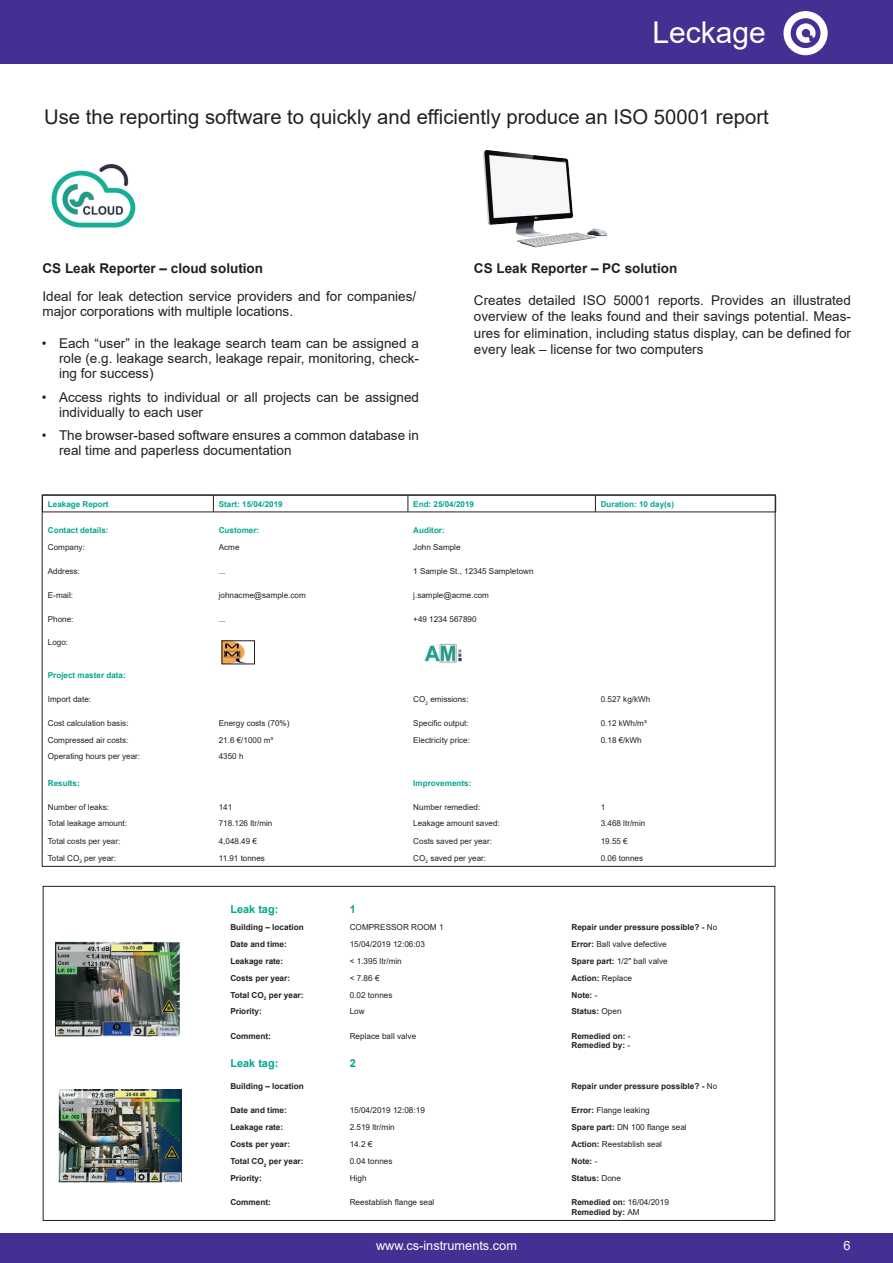
<style>
.page{position:relative;width:893px;height:1263px;background:#fff}
.page>*{position:absolute;margin:0;border:0;box-sizing:border-box;transform-origin:0 0}
.t1{font:30px "Arial";color:#fff}
.t2{font:20.25px "Arial";color:#231f20}
.t3{font:13.5px/15px "Arial";color:#231f20}
.t4{font:700 13.5px "Arial";color:#231f20}
.t5{font:12.75px "Arial";color:#fff}
.t6{font:700 10.95px "Arial";color:#00a88e}
.t7{font:700 8.25px/9.9px "Arial";color:#231f20}
.t8{font:8.25px "Arial";color:#231f20}
.t9{font:8.1px "Arial";color:#231f20}
.t10{font:700 8.1px "Arial";color:#00a88e}
.t11{font:700 8.1px "Arial";color:#00a78f}
.s1{font-weight:400}
.s2{font-weight:700}
</style>
<div class="page">
<div style="left:0;top:0;width:893px;height:64px;background:#452f92"></div>
<div style="left:0;top:1233px;width:893px;height:30px;background:#452f92"></div>
<svg style="left:783px;top:11px;width:45px;height:44px"></svg>
<img style="left:51px;top:164px;width:85px;height:64px">
<img style="left:483px;top:150px;width:124px;height:98px">
<svg style="left:213px;top:497px;width:1px;height:15px"></svg>
<svg style="left:408px;top:497px;width:1px;height:15px"></svg>
<svg style="left:595px;top:497px;width:1px;height:15px"></svg>
<svg style="left:775px;top:495px;width:1px;height:17px"></svg>
<hr style="left:42px;top:512px;width:171px;height:1px;background:#231f20">
<hr style="left:213px;top:512px;width:195px;height:1px;background:#231f20">
<hr style="left:408px;top:512px;width:187px;height:1px;background:#231f20">
<hr style="left:595px;top:512px;width:181px;height:1px;background:#231f20">
<img style="left:224px;top:643px;width:21px;height:19px">
<img style="left:56px;top:942px;width:123px;height:94px">
<img style="left:424px;top:643px;width:38px;height:20px">
<img style="left:58px;top:1089px;width:124px;height:93px">
<h1 class="t1" style="left:652px;top:11px;width:115px">Leckage</h1>
<h2 class="t2" style="left:44px;top:103px;width:726px">Use the reporting software to quickly and efficiently produce an ISO 50001 report</h2>
<p class="t4" style="left:43px;top:258px;width:222px">CS Leak Reporter – cloud solution</p>
<p class="t3" style="left:43px;top:289px;width:375px">Ideal for leak detection service providers and for companies/ major corporations with multiple locations.</p>
<p class="t3" style="left:59px;top:336px;width:362px;text-align:justify;text-indent:-17px">• Each “user” in the leakage search team can be assigned a role (e.g. leakage search, leakage repair, monitoring, check&shy;ing for success)</p>
<p class="t3" style="left:59px;top:389px;width:361px;text-indent:-17px">• Access rights to individual or all projects can be assigned individually to each user</p>
<p class="t3" style="left:59px;top:428px;width:361px;text-indent:-17px">• The browser-based software ensures a common database in real time and paperless documentation</p>
<p class="t4" style="left:474px;top:258px;width:205px">CS Leak Reporter – PC solution</p>
<p class="t3" style="left:474px;top:292px;width:379px;line-height:16.2px;text-align:justify">Creates detailed ISO 50001 reports. Provides an illustrated overview of the leaks found and their savings potential. Meas&shy;ures for elimination, including status display, can be defined for every leak – license for two computers</p>
<p class="t11" style="left:48px;top:498px;width:62px">Leakage Report</p>
<p class="t10" style="left:219px;top:498px;width:65px">Start: 15/04/2019</p>
<p class="t10" style="left:413px;top:498px;width:62px">End: 25/04/2019</p>
<p class="t10" style="left:601px;top:498px;width:75px">Duration: 10 day(s)</p>
<p class="t10" style="left:48px;top:524px;width:62px">Contact details:</p>
<p class="t10" style="left:219px;top:524px;width:42px">Customer:</p>
<p class="t10" style="left:413px;top:524px;width:33px">Auditor:</p>
<p class="t9" style="left:48px;top:541px;width:38px">Company:</p>
<p class="t9" style="left:219px;top:541px;width:22px">Acme</p>
<p class="t9" style="left:413px;top:541px;width:49px">John Sample</p>
<p class="t9" style="left:48px;top:565px;width:33px">Address:</p>
<p class="t9" style="left:219px;top:565px;width:8px">...</p>
<p class="t9" style="left:413px;top:565px;width:122px">1 Sample St., 12345 Sampletown</p>
<p class="t9" style="left:48px;top:589px;width:27px">E-mail:</p>
<p class="t9" style="left:219px;top:589px;width:88px">johnacme@sample.com</p>
<p class="t9" style="left:413px;top:589px;width:77px">j.sample@acme.com</p>
<p class="t9" style="left:48px;top:613px;width:27px">Phone:</p>
<p class="t9" style="left:219px;top:613px;width:8px">...</p>
<p class="t9" style="left:413px;top:613px;width:65px">+49 1234 567890</p>
<p class="t9" style="left:48px;top:637px;width:22px">Logo:</p>
<p class="t10" style="left:48px;top:670px;width:79px">Project master data:</p>
<p class="t9" style="left:48px;top:694px;width:45px">Import date:</p>
<p class="t9" style="left:413px;top:694px;width:57px">CO<sub>2</sub> emissions:</p>
<p class="t9" style="left:601px;top:694px;width:51px">0.527 kg/kWh</p>
<p class="t9" style="left:48px;top:718px;width:82px">Cost calculation basis:</p>
<p class="t9" style="left:219px;top:718px;width:72px">Energy costs (70%)</p>
<p class="t9" style="left:413px;top:718px;width:57px">Specific output:</p>
<p class="t9" style="left:601px;top:718px;width:47px">0.12 kWh/m³</p>
<p class="t9" style="left:48px;top:734px;width:82px">Compressed air costs:</p>
<p class="t9" style="left:219px;top:734px;width:56px">21.6 €/1000 m³</p>
<p class="t9" style="left:413px;top:734px;width:58px">Electricity price:</p>
<p class="t9" style="left:601px;top:734px;width:42px">0.18 €/kWh</p>
<p class="t9" style="left:48px;top:751px;width:94px">Operating hours per year:</p>
<p class="t9" style="left:219px;top:751px;width:26px">4350 h</p>
<p class="t10" style="left:48px;top:777px;width:33px">Results:</p>
<p class="t10" style="left:413px;top:777px;width:60px">Improvements:</p>
<p class="t9" style="left:48px;top:801px;width:63px">Number of leaks:</p>
<p class="t9" style="left:219px;top:801px;width:15px">141</p>
<p class="t9" style="left:413px;top:801px;width:69px">Number remedied:</p>
<p class="t9" style="left:601px;top:801px;width:6px">1</p>
<p class="t9" style="left:48px;top:818px;width:81px">Total leakage amount:</p>
<p class="t9" style="left:219px;top:818px;width:55px">718.126 ltr/min</p>
<p class="t9" style="left:413px;top:818px;width:88px">Leakage amount saved:</p>
<p class="t9" style="left:601px;top:818px;width:46px">3.468 ltr/min</p>
<p class="t9" style="left:48px;top:836px;width:74px">Total costs per year:</p>
<p class="t9" style="left:219px;top:836px;width:40px">4,048.49 €</p>
<p class="t9" style="left:413px;top:836px;width:80px">Costs saved per year:</p>
<p class="t9" style="left:601px;top:836px;width:29px">19.55 €</p>
<p class="t9" style="left:48px;top:852px;width:70px">Total CO<sub>2</sub> per year:</p>
<p class="t9" style="left:219px;top:852px;width:48px">11.91 tonnes</p>
<p class="t9" style="left:413px;top:852px;width:74px">CO<sub>2</sub> saved per year:</p>
<p class="t9" style="left:601px;top:852px;width:44px">0.06 tonnes</p>
<p class="t6" style="left:230px;top:901px;width:49px">Leak tag:</p>
<p class="t6" style="left:350px;top:901px;width:8px">1</p>
<p class="t7" style="left:230px;top:922px;width:75px">Building – location</p>
<p class="t8" style="left:350px;top:921px;width:95px">COMPRESSOR ROOM 1</p>
<p class="t7" style="left:571px;top:922px;width:147px">Repair under pressure possible? - <span class="s1">No</span></p>
<p class="t7" style="left:230px;top:939px;width:58px">Date and time:</p>
<p class="t8" style="left:350px;top:938px;width:77px">15/04/2019 12:06:03</p>
<p class="t8" style="left:571px;top:938px;width:97px"><span class="s2">Error:</span> Ball valve defective</p>
<p class="t7" style="left:230px;top:956px;width:54px">Leakage rate:</p>
<p class="t8" style="left:350px;top:955px;width:54px">&lt; 1.395 ltr/min</p>
<p class="t8" style="left:571px;top:955px;width:98px"><span class="s2">Spare part:</span> 1/2" ball valve</p>
<p class="t7" style="left:230px;top:973px;width:61px">Costs per year:</p>
<p class="t8" style="left:350px;top:972px;width:31px">&lt; 7.86 €</p>
<p class="t7" style="left:571px;top:973px;width:62px">Action: <span class="s1">Replace</span></p>
<p class="t7" style="left:230px;top:990px;width:75px">Total CO<sub>2</sub> per year:</p>
<p class="t8" style="left:350px;top:989px;width:44px">0.02 tonnes</p>
<p class="t7" style="left:571px;top:990px;width:27px">Note: <span class="s1">-</span></p>
<p class="t7" style="left:230px;top:1007px;width:33px">Priority:</p>
<p class="t8" style="left:350px;top:1006px;width:17px">Low</p>
<p class="t7" style="left:571px;top:1007px;width:52px">Status: <span class="s1">Open</span></p>
<p class="t7" style="left:230px;top:1031px;width:42px">Comment:</p>
<p class="t8" style="left:350px;top:1030px;width:68px">Replace ball valve</p>
<p class="t7" style="left:571px;top:1031px;width:61px">Remedied on: <span class="s1">-<br></span>Remedied by: <span class="s1">-</span></p>
<p class="t6" style="left:230px;top:1056px;width:49px">Leak tag:</p>
<p class="t6" style="left:350px;top:1056px;width:8px">2</p>
<p class="t7" style="left:230px;top:1081px;width:75px">Building – location</p>
<p class="t7" style="left:571px;top:1081px;width:147px">Repair under pressure possible? - <span class="s1">No</span></p>
<p class="t7" style="left:230px;top:1105px;width:58px">Date and time:</p>
<p class="t8" style="left:350px;top:1105px;width:77px">15/04/2019 12:08:19</p>
<p class="t8" style="left:571px;top:1105px;width:80px"><span class="s2">Error:</span> Flange leaking</p>
<p class="t7" style="left:230px;top:1122px;width:54px">Leakage rate:</p>
<p class="t8" style="left:350px;top:1122px;width:47px">2.519 ltr/min</p>
<p class="t8" style="left:571px;top:1122px;width:117px"><span class="s2">Spare part:</span> DN 100 flange seal</p>
<p class="t7" style="left:230px;top:1139px;width:61px">Costs per year:</p>
<p class="t8" style="left:350px;top:1138px;width:24px">14.2 €</p>
<p class="t8" style="left:571px;top:1138px;width:92px"><span class="s2">Action:</span> Reestablish seal</p>
<p class="t7" style="left:230px;top:1156px;width:75px">Total CO<sub>2</sub> per year:</p>
<p class="t8" style="left:350px;top:1155px;width:44px">0.04 tonnes</p>
<p class="t7" style="left:571px;top:1156px;width:27px">Note: <span class="s1">-</span></p>
<p class="t7" style="left:230px;top:1173px;width:33px">Priority:</p>
<p class="t8" style="left:350px;top:1172px;width:18px">High</p>
<p class="t7" style="left:571px;top:1173px;width:51px">Status: <span class="s1">Done</span></p>
<p class="t7" style="left:230px;top:1197px;width:42px">Comment:</p>
<p class="t8" style="left:350px;top:1196px;width:86px">Reestablish flange seal</p>
<p class="t7" style="left:571px;top:1197px;width:99px">Remedied on: <span class="s1">16/04/2019<br></span>Remedied by: <span class="s1">AM</span></p>
<p class="t5" style="left:376px;top:1237px;width:142px">www.cs-instruments.com</p>
<p class="t5" style="left:843px;top:1237px;width:9px">6</p>
</div>
